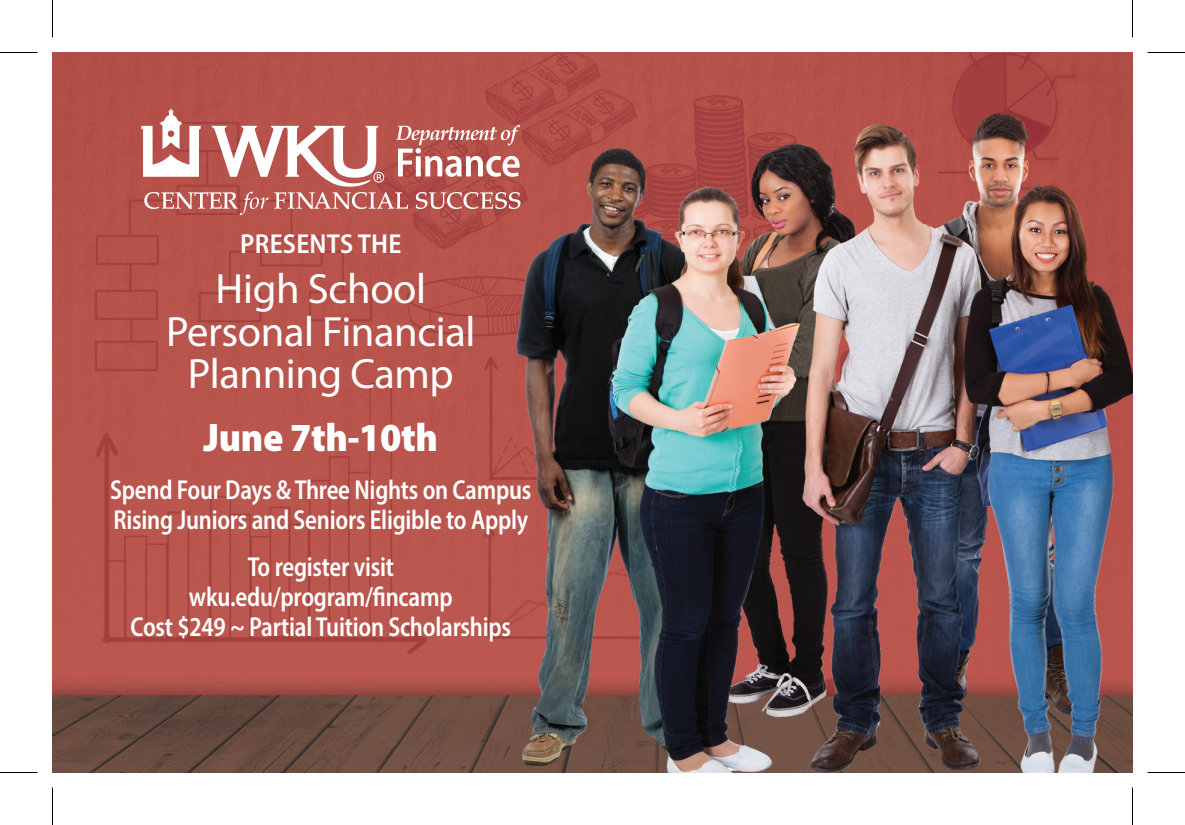
<style>
.page{position:relative;width:1185px;height:825px;background:#fff}
.page>*{position:absolute;margin:0;border:0;box-sizing:border-box;transform-origin:0 0}
.t1{font:42.5px "Myriad Pro";letter-spacing:-.01em;color:#fff}
.t2{font:900 semi-condensed 40px "Myriad Pro";letter-spacing:-.01em;color:#fff}
.t3{font:600 semi-condensed 27.5px "Myriad Pro";letter-spacing:-.01em;color:#fff;scale:.9 1}
.t4{font:600 semi-condensed 27.5px "Myriad Pro";letter-spacing:.01em;color:#fff}
</style>
<div class="page">
<img style="left:52px;top:52px;width:1080px;height:720px">
<svg style="left:141px;top:109px;width:380px;height:106px"></svg>
<hr style="left:0;top:52px;width:38px;height:1px;background:#000">
<hr style="left:1148px;top:52px;width:37px;height:1px;background:#000">
<hr style="left:0;top:772px;width:38px;height:1px;background:#000">
<hr style="left:1148px;top:772px;width:37px;height:1px;background:#000">
<hr style="left:52px;top:0;width:1px;height:38px;background:#000">
<hr style="left:52px;top:788px;width:1px;height:37px;background:#000">
<hr style="left:1132px;top:0;width:1px;height:38px;background:#000">
<hr style="left:1132px;top:788px;width:1px;height:37px;background:#000">
<p class="t4" style="left:240px;top:227px;width:163px">PRESENTS THE</p>
<p class="t1" style="left:215px;top:263px;width:212px">High School</p>
<p class="t1" style="left:166px;top:306px;width:311px">Personal Financial</p>
<p class="t1" style="left:188px;top:348px;width:267px">Planning Camp</p>
<p class="t2" style="left:204px;top:412px;width:236px">June 7th-10th</p>
<p class="t3" style="left:110px;top:472px;width:469px">Spend Four Days &amp; Three Nights on Campus</p>
<p class="t3" style="left:113px;top:502px;width:463px">Rising Juniors and Seniors Eligible to Apply</p>
<p class="t3" style="left:248px;top:550px;width:164px">To register visit</p>
<p class="t3" style="left:189px;top:580px;width:295px">wku.edu/program/fincamp</p>
<p class="t3" style="left:131px;top:610px;width:424px">Cost $249 ~ Partial Tuition Scholarships</p>
</div>
